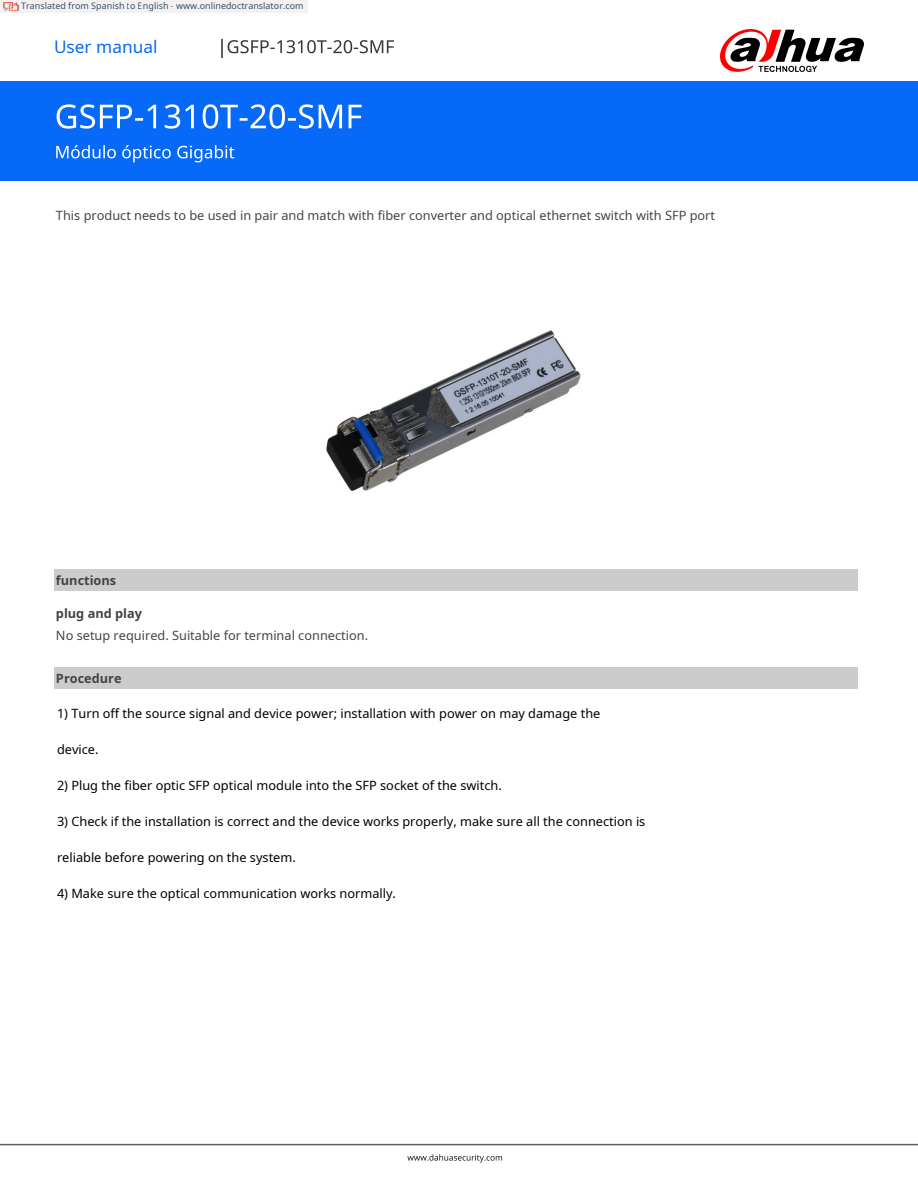
<style>
.page{position:relative;width:918px;height:1188px;background:#fff}
.page>*{position:absolute;margin:0;border:0;box-sizing:border-box;transform-origin:0 0}
.t1{font:17.25px "Noto Sans";color:#0669f7}
.t2{font:12.75px "Noto Sans";color:#000}
.t3{font:12.75px "Noto Sans";color:#454444}
.t4{font:700 12.75px "Noto Sans";color:#454444}
.t5{font:9px "Noto Sans";color:rgb(15 43 70/.8)}
</style>
<div class="page">
<div style="left:0;top:81px;width:918px;height:100px;background:#0669f7"></div>
<svg style="left:720px;top:29px;width:144px;height:43px"></svg>
<div style="left:54px;top:569px;width:804px;height:22px;background:#ccc"></div>
<div style="left:54px;top:667px;width:804px;height:22px;background:#ccc"></div>
<img style="left:326px;top:330px;width:255px;height:161px">
<svg style="left:221px;top:39px;width:1px;height:18px"></svg>
<svg style="left:228px;top:40px;width:166px;height:13px"></svg>
<svg style="left:57px;top:104px;width:305px;height:25px"></svg>
<svg style="left:56px;top:145px;width:60px;height:13px"></svg>
<svg style="left:122px;top:145px;width:49px;height:17px"></svg>
<svg style="left:177px;top:145px;width:57px;height:17px"></svg>
<svg style="left:407px;top:1154px;width:95px;height:9px"></svg>
<hr style="left:0;top:1144px;width:918px;height:1px;background:#616060">
<div style="left:0;top:0;width:308px;height:14px;background:#f2f2f2"></div>
<img style="left:4px;top:2px;width:15px;height:12px">
<p class="t5" style="left:21px;top:-1px;width:284px">Translated from Spanish to English - www.onlinedoctranslator.com</p>
<h1 class="t1" style="left:54px;top:35px;width:105px">User manual</h1>
<p class="t3" style="left:56px;top:206px;width:661px">This product needs to be used in pair and match with fiber converter and optical ethernet switch with SFP port</p>
<p class="t4" style="left:56px;top:572px;width:62px">functions</p>
<p class="t4" style="left:56px;top:605px;width:88px">plug and play</p>
<p class="t3" style="left:56px;top:626px;width:314px">No setup required. Suitable for terminal connection.</p>
<p class="t4" style="left:56px;top:669px;width:67px">Procedure</p>
<p class="t2" style="left:57px;top:704px;width:545px">1) Turn off the source signal and device power; installation with power on may damage the</p>
<p class="t2" style="left:57px;top:740px;width:43px">device.</p>
<p class="t2" style="left:57px;top:776px;width:446px">2) Plug the fiber optic SFP optical module into the SFP socket of the switch.</p>
<p class="t2" style="left:57px;top:812px;width:590px">3) Check if the installation is correct and the device works properly, make sure all the connection is</p>
<p class="t2" style="left:57px;top:848px;width:240px">reliable before powering on the system.</p>
<p class="t2" style="left:57px;top:884px;width:340px">4) Make sure the optical communication works normally.</p>
</div>
